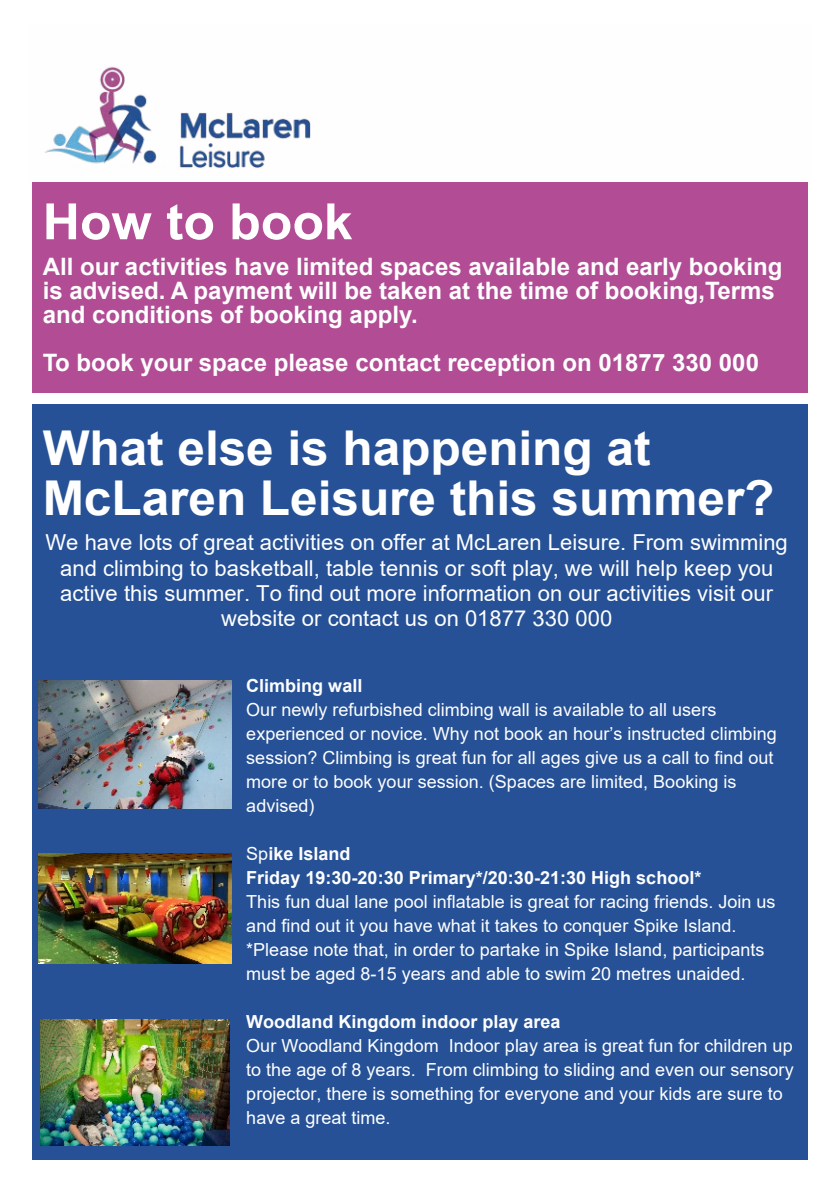
<style>
.page{position:relative;width:840px;height:1191px;background:#fff}
.page>*{position:absolute;margin:0;border:0;box-sizing:border-box;transform-origin:0 0}
.t1{font:700 50px "Arial";color:#fff}
.t2{font:700 48px/50px "Arial";color:#fff}
.t3{font:700 24px/24px "Arial";color:#fefefe}
.t4{font:22px/25.2px "Arial";color:#fefefe;text-align:center}
.t5{font:18px/24px "Arial";color:#fefefe}
.t6{font:18px/24px "Arial";color:#fff}
.t7{font:700 18px/24px "Arial";color:#fefefe}
.s1{font-weight:400}
.s2{color:#fefefe}
</style>
<div class="page">
<div style="left:32px;top:44px;width:775px;height:348px;background:#b14c95"></div>
<div style="left:28px;top:23px;width:783px;height:159px;background:#fefefe"></div>
<img style="left:45px;top:66px;width:266px;height:102px">
<div style="left:32px;top:404px;width:775px;height:755px;background:#265196"></div>
<img style="left:39px;top:680px;width:192px;height:128px">
<img style="left:40px;top:1019px;width:190px;height:127px">
<img style="left:39px;top:853px;width:192px;height:110px">
<h1 class="t1" style="left:43px;top:203px;width:311px">How to book</h1>
<h3 class="t3" style="left:43px;top:257px;width:740px">All our activities have limited spaces available and early booking is advised. A payment will be taken at the time of booking,Terms and conditions of booking apply.</h3>
<h3 class="t3" style="left:43px;top:353px;width:717px">To book your space please contact reception on 01877 330 000</h3>
<h2 class="t2" style="left:43px;top:428px;width:733px">What else is happening at<br>McLaren Leisure this summer?</h2>
<p class="t4" style="left:45px;top:532px;width:743px">We have lots of great activities on offer at McLaren Leisure. From swimming and climbing to basketball, table tennis or soft play, we will help keep you active this summer. To find out more information on our activities visit our website or contact us on 01877 330 000</p>
<p class="t7" style="left:246px;top:675px;width:117px">Climbing wall</p>
<p class="t5" style="left:246px;top:699px;width:531px">Our newly refurbished climbing wall is available to all users experienced or novice. Why not book an hour’s instructed climbing session? Climbing is great fun for all ages give us a call to find out more or to book your session. (Spaces are limited, Booking is advised)</p>
<p class="t7" style="left:246px;top:843px;width:456px"><span class="s1">Sp</span>ike Island<br>Friday 19:30-20:30 Primary*/20:30-21:30 High school*</p>
<p class="t5" style="left:246px;top:891px;width:530px">This fun dual lane pool inflatable is great for racing friends. Join us and find out it you have what it takes to conquer Spike Island. *Please note that, in order to partake in Spike Island, participants must be aged 8-15 years and able to swim 20 metres unaided.</p>
<p class="t7" style="left:246px;top:1011px;width:315px">Woodland Kingdom indoor play area</p>
<p class="t6" style="left:246px;top:1035px;width:548px"><span class="s2">Our Woodland Kingdom Indoor play area is great fun for children up to the age of 8 years</span>. From climbing to sliding and even our sensory projector, there is something for everyone and your kids are sure to have a great time.</p>
</div>
